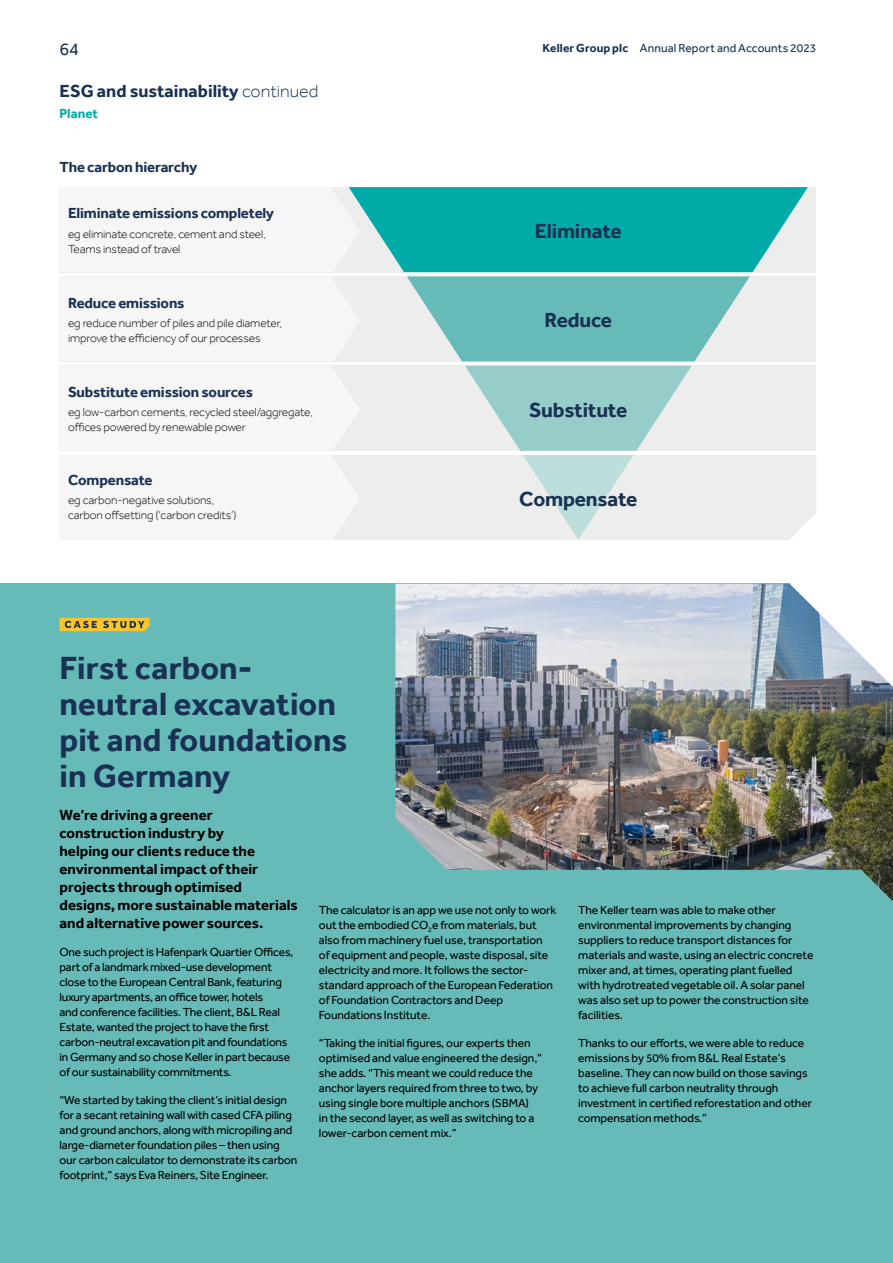
<style>
.page{position:relative;width:893px;height:1263px;background:#fff}
.page>*{position:absolute;margin:0;border:0;box-sizing:border-box;transform-origin:0 0}
.Large_Copy__22pt____Blue{font:700 33px/36px "Effra";letter-spacing:.005em;color:#193153}
.Subhead_Level_0__14pt{font:700 21px "Effra";letter-spacing:-.01em;color:#193153}
.Page_Title_Continued{font:700 18px "Effra";color:#193153}
.t1{font:18px "Effra";color:#193153}
.Large_Copy__10pt____Text{font:700 15px/18px "Effra";color:#000}
.Subhead_Level_1{font:700 15px "Effra";letter-spacing:-.01em;color:#193153}
.Page_Subtitle{font:700 13.5px "Effra";letter-spacing:.005em;color:#00aba7}
.Body_Copy{font:12px/15px "Effra";letter-spacing:-.01em;color:#000}
.Body_Copy-2{font:300 12px/15px "Effra";letter-spacing:-.01em;color:#000}
.t2{font:12px "Effra";letter-spacing:.01em;color:#193153}
.s1{font-weight:700}
.s2{font-weight:300}
</style>
<div class="page">
<div style="left:0;top:584px;width:893px;height:679px;background:#66bbb8"></div>
<img style="left:395px;top:687px;width:498px;height:183px">
<img style="left:826px;top:769px;width:67px;height:131px">
<svg style="left:60px;top:187px;width:833px;height:500px"></svg>
<h3 class="t1" style="left:60px;top:38px;width:21px">64</h3>
<p class="t2" style="left:543px;top:41px;width:275px"><span class="s1">Keller Group plc</span> Annual Report and Accounts 2023</p>
<p class="Page_Title_Continued" style="left:60px;top:80px;width:260px">ESG and sustainability <span class="s2">continued</span></p>
<p class="Page_Subtitle" style="left:60px;top:105px;width:40px">Planet</p>
<p class="Subhead_Level_1" style="left:60px;top:157px;width:139px">The carbon hierarchy</p>
<p class="Subhead_Level_1" style="left:68px;top:204px;width:208px">Eliminate emissions completely</p>
<p class="Body_Copy-2" style="left:68px;top:226px;width:199px">eg eliminate concrete, cement and steel,<br>Teams instead of travel</p>
<p class="Subhead_Level_1" style="left:68px;top:294px;width:118px">Reduce emissions</p>
<p class="Body_Copy-2" style="left:68px;top:315px;width:215px">eg reduce number of piles and pile diameter, improve the efficiency of our processes</p>
<p class="Subhead_Level_1" style="left:68px;top:383px;width:186px">Substitute emission sources</p>
<p class="Body_Copy-2" style="left:68px;top:405px;width:246px">eg low-carbon cements, recycled steel/aggregate, offices powered by renewable power</p>
<p class="Subhead_Level_1" style="left:68px;top:470px;width:86px">Compensate</p>
<p class="Body_Copy-2" style="left:68px;top:492px;width:170px">eg carbon-negative solutions, carbon offsetting (‘carbon credits’)</p>
<p class="Subhead_Level_0__14pt" style="left:535px;top:218px;width:89px">Eliminate</p>
<p class="Subhead_Level_0__14pt" style="left:545px;top:307px;width:69px">Reduce</p>
<p class="Subhead_Level_0__14pt" style="left:529px;top:397px;width:100px">Substitute</p>
<p class="Subhead_Level_0__14pt" style="left:519px;top:486px;width:120px">Compensate</p>
<p class="Large_Copy__22pt____Blue" style="left:60px;top:649px;width:289px">First carbon&shy;neutral excavation pit and foundations in Germany</p>
<p class="Large_Copy__10pt____Text" style="left:60px;top:806px;width:240px">We’re driving a greener construction industry by<br>helping our clients reduce the environmental impact of their projects through optimised designs, more sustainable materials and alternative power sources.</p>
<p class="Body_Copy" style="left:60px;top:944px;width:235px">One such project is Hafenpark Quartier Offices, part of a landmark mixed-use development close to the European Central Bank, featuring luxury apartments, an office tower, hotels<br>and conference facilities. The client, B&amp;L Real Estate, wanted the project to have the first carbon-neutral excavation pit and foundations in Germany and so chose Keller in part because of our sustainability commitments.</p>
<p class="Body_Copy" style="left:60px;top:1092px;width:239px">“We started by taking the client’s initial design for a secant retaining wall with cased CFA piling and ground anchors, along with micropiling and large-diameter foundation piles – then using our carbon calculator to demonstrate its carbon footprint,” says Eva Reiners, Site Engineer.</p>
<p class="Body_Copy" style="left:319px;top:903px;width:239px">The calculator is an app we use not only to work out the embodied CO<sub>2</sub>e from materials, but also from machinery fuel use, transportation of equipment and people, waste disposal, site electricity and more. It follows the sector&shy;standard approach of the European Federation of Foundation Contractors and Deep Foundations Institute.</p>
<p class="Body_Copy" style="left:319px;top:1035px;width:225px">“Taking the initial figures, our experts then optimised and value engineered the design,” she adds. “This meant we could reduce the anchor layers required from three to two, by using single bore multiple anchors (SBMA)<br>in the second layer, as well as switching to a lower-carbon cement mix.”</p>
<p class="Body_Copy" style="left:578px;top:903px;width:237px">The Keller team was able to make other environmental improvements by changing suppliers to reduce transport distances for materials and waste, using an electric concrete mixer and, at times, operating plant fuelled with hydrotreated vegetable oil. A solar panel was also set up to power the construction site facilities.</p>
<p class="Body_Copy" style="left:578px;top:1035px;width:235px">Thanks to our efforts, we were able to reduce emissions by 50% from B&amp;L Real Estate’s baseline. They can now build on those savings to achieve full carbon neutrality through investment in certified reforestation and other compensation methods.”</p>
</div>
